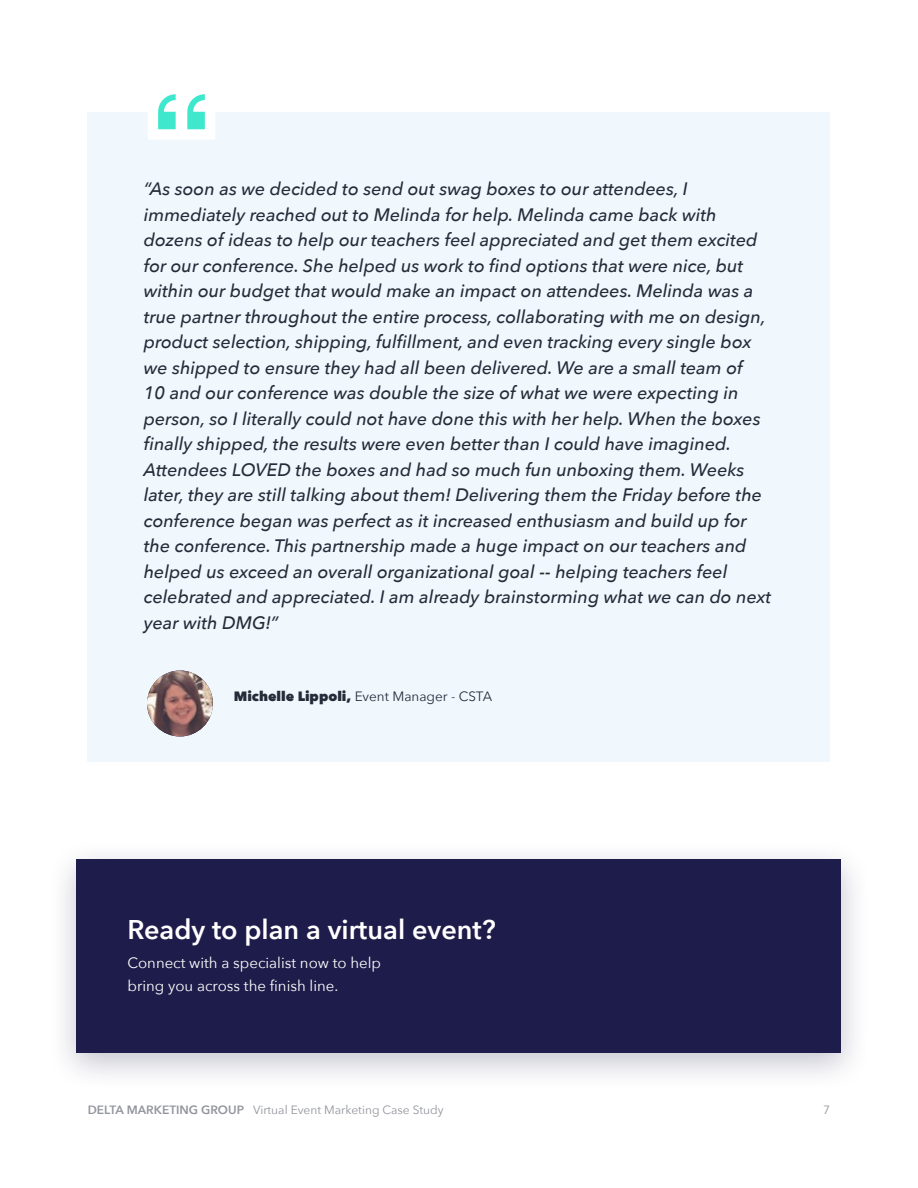
<style>
.page{position:relative;width:918px;height:1188px;background:#fff}
.page>*{position:absolute;margin:0;border:0;box-sizing:border-box;transform-origin:0 0}
.t1{font:600 27px "Avenir Next";color:#fff}
.t2{font:italic 500 18px/25.5px "Avenir Next";color:#252c39}
.t3{font:15px/22.5px "Avenir Next";color:#fff}
.t4{font:13.5px "Avenir Next";color:#252c39}
.t5{font:12px "Avenir Next";color:#92959c}
.s1{font-weight:800}
.s2{font-weight:600}
</style>
<div class="page">
<div style="left:88px;top:112px;width:742px;height:650px;background:#f0f8fe"></div>
<svg style="left:148px;top:94px;width:67px;height:45px"></svg>
<img style="left:147px;top:670px;width:66px;height:66px;border-radius:33px">
<div style="left:47px;top:839px;width:824px;height:253px;background:#1e1c4a;opacity:.26"></div>
<div style="left:76px;top:860px;width:766px;height:193px;background:#1e1c4a"></div>
<p class="t2" style="left:144px;top:175px;width:629px">“As soon as we decided to send out swag boxes to our attendees, I immediately reached out to Melinda for help. Melinda came back with dozens of ideas to help our teachers feel appreciated and get them excited for our conference. She helped us work to find options that were nice, but within our budget that would make an impact on attendees. Melinda was a true partner throughout the entire process, collaborating with me on design, product selection, shipping, fulfillment, and even tracking every single box we shipped to ensure they had all been delivered. We are a small team of<br>10 and our conference was double the size of what we were expecting in person, so I literally could not have done this with her help. When the boxes finally shipped, the results were even better than I could have imagined.<br>Attendees LOVED the boxes and had so much fun unboxing them. Weeks later, they are still talking about them! Delivering them the Friday before the conference began was perfect as it increased enthusiasm and build up for the conference. This partnership made a huge impact on our teachers and helped us exceed an overall organizational goal -- helping teachers feel celebrated and appreciated. I am already brainstorming what we can do next year with DMG!”</p>
<p class="t4" style="left:234px;top:685px;width:260px"><span class="s1">Michelle Lippoli,</span> Event Manager - CSTA</p>
<h1 class="t1" style="left:128px;top:906px;width:370px">Ready to plan a virtual event?</h1>
<p class="t3" style="left:128px;top:951px;width:255px">Connect with a specialist now to help bring you across the finish line.</p>
<p class="t5" style="left:88px;top:1100px;width:357px"><span class="s2">DELTA MARKETING GROUP</span> Virtual Event Marketing Case Study</p>
<p class="t5" style="left:823px;top:1100px;width:8px">7</p>
</div>
